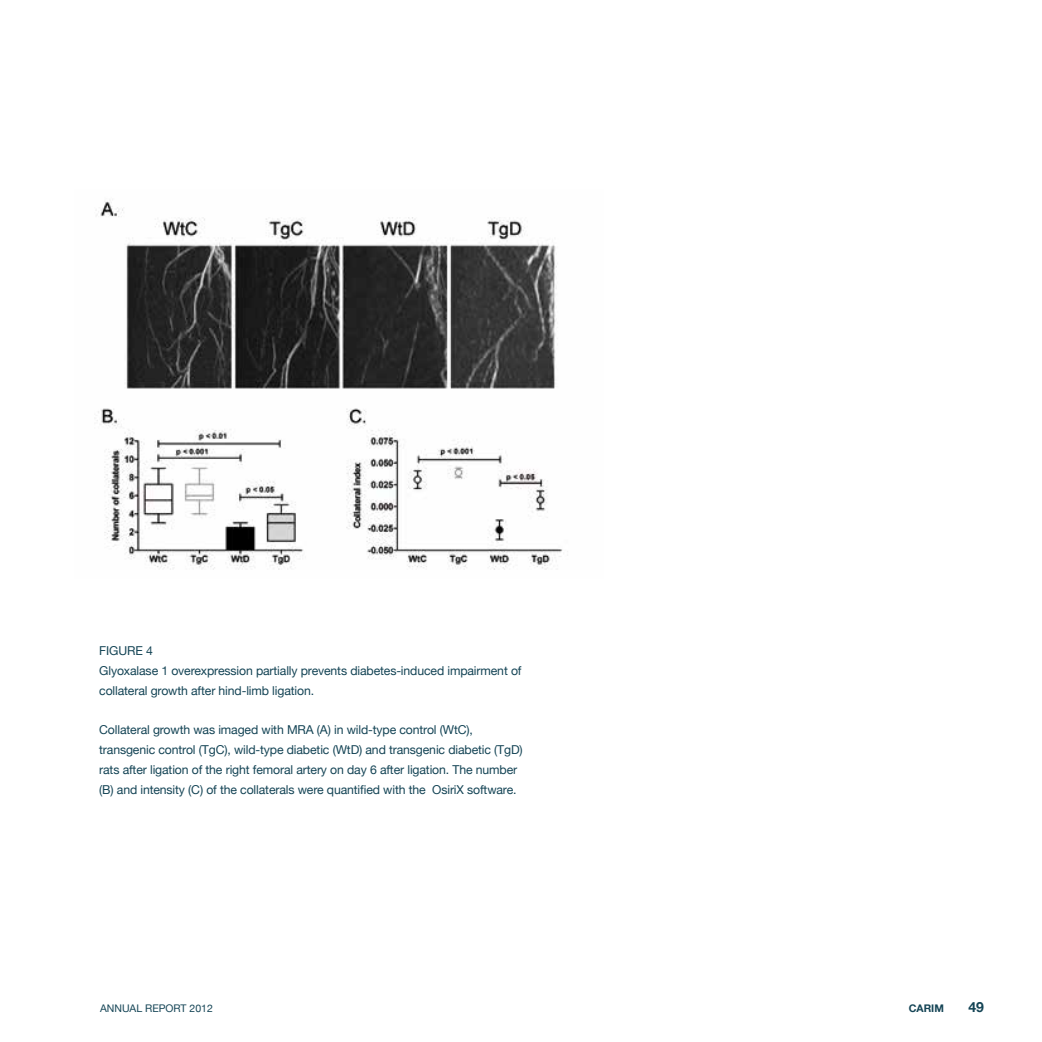
<style>
.page{position:relative;width:1042px;height:1042px;background:#fff}
.page>*{position:absolute;margin:0;border:0;box-sizing:border-box;transform-origin:0 0}
.t1{font:700 14px "Helvetica Neue";color:#144455}
.t2{font:12.25px/19.8px "Helvetica Neue";letter-spacing:-.01em;color:#144455}
.t3{font:10.5px "Helvetica Neue";color:#144455}
.t4{font:700 10.5px "Helvetica Neue";color:#144455}
</style>
<div class="page">
<img style="left:96px;top:201px;width:472px;height:369px">
<p class="t2" style="left:99px;top:641px;width:424px">FIGURE 4<br>Glyoxalase 1 overexpression partially prevents diabetes-induced impairment of collateral growth after hind-limb ligation.</p>
<p class="t2" style="left:99px;top:721px;width:425px">Collateral growth was imaged with MRA (A) in wild-type control (WtC), transgenic control (TgC), wild-type diabetic (WtD) and transgenic diabetic (TgD) rats after ligation of the right femoral artery on day 6 after ligation. The number (B) and intensity (C) of the collaterals were quantified with the OsiriX software.</p>
<p class="t3" style="left:100px;top:1001px;width:114px">ANNUAL REPORT 2012</p>
<p class="t4" style="left:909px;top:1000px;width:37px">CARIM</p>
<p class="t1" style="left:968px;top:996px;width:17px">49</p>
</div>
